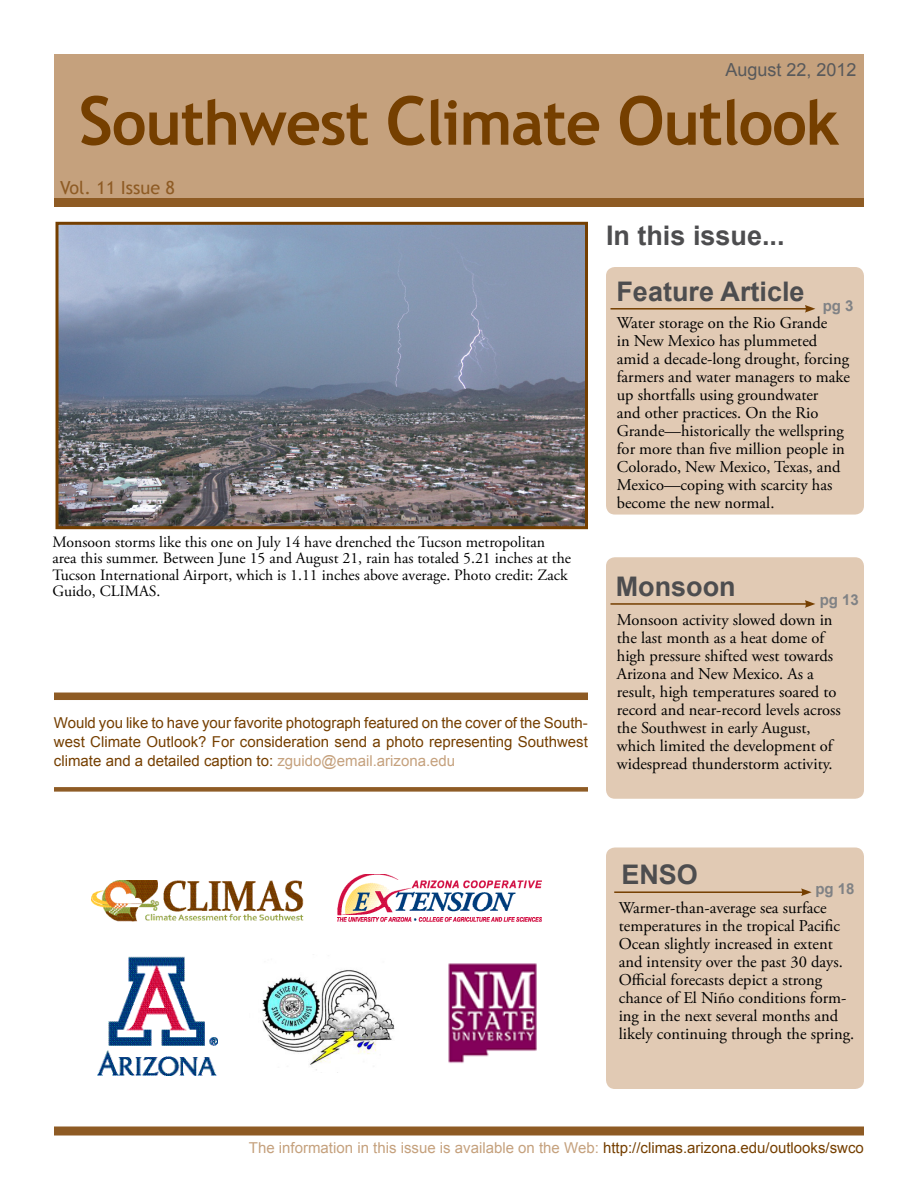
<style>
.page{position:relative;width:918px;height:1188px;background:#fff}
.page>*{position:absolute;margin:0;border:0;box-sizing:border-box;transform-origin:0 0}
.t1{font:700 61.5px "Trebuchet MS";letter-spacing:-.02em;color:#753f00}
.t2{font:700 27px "Arial";color:#4d4d4f}
.t3{font:18px "Arial";color:#58595b}
.t4{font:18px "Trebuchet MS";color:#8e5b24}
.t5{font:16.5px/18px "Adobe Garamond Pro";color:#000}
.t6{font:15.75px/16.5px "Adobe Garamond Pro";color:#000}
.t7{font:15px/18.8px "Arial";color:#753f00;text-align:justify}
.t8{font:15px "Arial";color:#c5a17d}
.t9{font:700 15px "Arial";color:#808285}
.s1{font-size:67.5px}
.s2{color:#c5a17d}
.s3{color:#753f00}
</style>
<div class="page">
<div style="left:54px;top:54px;width:810px;height:144px;background:#c5a17d"></div>
<div style="left:606px;top:557px;width:258px;height:242px;background:#e1cab4;border-radius:9px"></div>
<div style="left:606px;top:267px;width:258px;height:248px;background:#e1cab4;border-radius:9px"></div>
<div style="left:606px;top:848px;width:258px;height:241px;background:#e1cab4;border-radius:9px"></div>
<div style="left:54px;top:198px;width:810px;height:9px;background:#8e5b24"></div>
<img style="left:91px;top:881px;width:213px;height:41px">
<img style="left:338px;top:874px;width:203px;height:47px">
<div style="left:54px;top:1126px;width:810px;height:10px;background:#8e5b24;border:2px solid #8e5b24"></div>
<img style="left:448px;top:963px;width:89px;height:101px">
<img style="left:262px;top:970px;width:133px;height:103px">
<img style="left:98px;top:956px;width:120px;height:120px">
<img style="left:60px;top:226px;width:524px;height:299px">
<div style="left:56px;top:222px;width:532px;height:307px;border:3px solid #753f00"></div>
<svg style="left:54px;top:787px;width:534px;height:5px;background:#986a39"></svg>
<hr style="left:610px;top:603px;width:197px;height:2px;background:#753f00">
<svg style="left:805px;top:600px;width:10px;height:8px"></svg>
<hr style="left:610px;top:308px;width:197px;height:2px;background:#753f00">
<svg style="left:805px;top:305px;width:10px;height:8px"></svg>
<div style="left:54px;top:693px;width:534px;height:7px;background:#8e5b24"></div>
<hr style="left:614px;top:891px;width:189px;height:2px;background:#753f00">
<svg style="left:801px;top:888px;width:11px;height:8px"></svg>
<p class="t3" style="left:725px;top:58px;width:133px">August 22, 2012</p>
<h1 class="t1" style="left:79px;top:84px;width:762px"><span class="s1">S</span>outhwest <span class="s1">C</span>limate <span class="s1">O</span>utlook</h1>
<p class="t4" style="left:60px;top:177px;width:116px">Vol. 11 Issue 8</p>
<p class="t6" style="left:52px;top:534px;width:520px">Monsoon storms like this one on July 14 have drenched the Tucson metropolitan area this summer. Between June 15 and August 21, rain has totaled 5.21 inches at the Tucson International Airport, which is 1.11 inches above average. Photo credit: Zack Guido, CLIMAS.</p>
<p class="t7" style="left:54px;top:714px;width:535px">Would you like to have your favorite photograph featured on the cover of the South&shy;west Climate Outlook? For consideration send a photo representing Southwest climate and a detailed caption to: <span class="s2">zguido@email.arizona.edu</span></p>
<h2 class="t2" style="left:606px;top:217px;width:180px">In this issue...</h2>
<h2 class="t2" style="left:616px;top:273px;width:239px">Feature Article <sub>pg</sub> <sub>3</sub></h2>
<p class="t5" style="left:617px;top:315px;width:235px">Water storage on the Rio Grande<br>in New Mexico has plummeted amid a decade-long drought, forcing farmers and water managers to make up shortfalls using groundwater<br>and other practices. On the Rio<br>Grande—historically the wellspring for more than five million people in<br>Colorado, New Mexico, Texas, and<br>Mexico—coping with scarcity has become the new normal.</p>
<h2 class="t2" style="left:616px;top:569px;width:121px">Monsoon</h2>
<p class="t9" style="left:820px;top:590px;width:41px">pg 13</p>
<p class="t5" style="left:617px;top:611px;width:225px">Monsoon activity slowed down in the last month as a heat dome of high pressure shifted west towards Arizona and New Mexico. As a result, high temperatures soared to record and near-record levels across the Southwest in early August, which limited the development of widespread thunderstorm activity.</p>
<h2 class="t2" style="left:621px;top:857px;width:78px">ENSO</h2>
<p class="t9" style="left:815px;top:879px;width:41px">pg 18</p>
<p class="t5" style="left:619px;top:899px;width:237px">Warmer-than-average sea surface temperatures in the tropical Pacific Ocean slightly increased in extent and intensity over the past 30 days.<br>Official forecasts depict a strong chance of El Niño conditions form&shy;ing in the next several months and likely continuing through the spring.</p>
<p class="t8" style="left:249px;top:1138px;width:617px">The information in this issue is available on the Web: <span class="s3">http://climas.arizona.edu/outlooks/swco</span></p>
</div>
